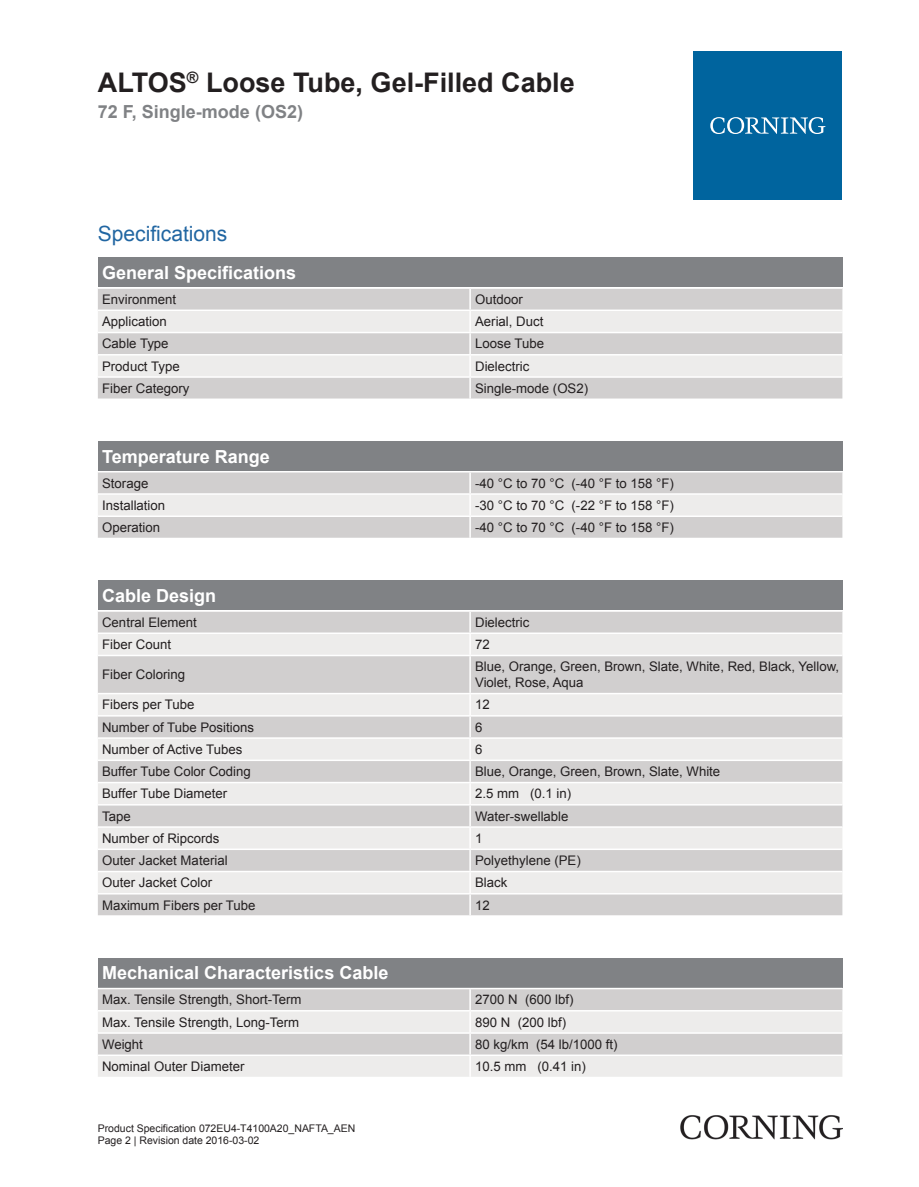
<style>
.page{position:relative;width:919px;height:1187px;background:#fff}
.page>*{position:absolute;margin:0;border:0;box-sizing:border-box;transform-origin:0 0}
.t1{font:700 27px "Arial";color:#231f20}
.t2{font:21px "Arial";color:#2166a2}
.t3{font:700 18px "Arial";color:#fff}
.t4{font:700 18px "Arial";color:#808285}
.t5{font:13.2px/15.9px "Arial";color:#231f20}
.t6{font:10.5px/12.6px "Arial";color:#231f20}
</style>
<div class="page">
<div style="left:98px;top:257px;width:744px;height:30px;background:#808285"></div>
<div style="left:98px;top:289px;width:744px;height:109px;background:#d1cfcf"></div>
<svg style="left:98px;top:311px;width:744px;height:65px;fill:#edeceb"></svg>
<hr style="left:469px;top:289px;width:2px;height:20px;background:#fff">
<hr style="left:469px;top:311px;width:2px;height:21px;background:#fff">
<hr style="left:469px;top:333px;width:2px;height:21px;background:#fff">
<hr style="left:469px;top:355px;width:2px;height:21px;background:#fff">
<hr style="left:469px;top:378px;width:2px;height:20px;background:#fff">
<hr style="left:98px;top:309px;width:372px;height:2px;background:#fff">
<hr style="left:470px;top:309px;width:372px;height:2px;background:#fff">
<hr style="left:98px;top:332px;width:372px;height:1px;background:#fff">
<hr style="left:470px;top:332px;width:372px;height:1px;background:#fff">
<hr style="left:98px;top:354px;width:372px;height:1px;background:#fff">
<hr style="left:470px;top:354px;width:372px;height:1px;background:#fff">
<hr style="left:98px;top:376px;width:372px;height:2px;background:#fff">
<hr style="left:470px;top:376px;width:372px;height:2px;background:#fff">
<div style="left:98px;top:441px;width:744px;height:30px;background:#808285"></div>
<div style="left:98px;top:472px;width:744px;height:65px;background:#d1cfcf"></div>
<div style="left:98px;top:494px;width:744px;height:21px;background:#edeceb"></div>
<hr style="left:469px;top:472px;width:2px;height:21px;background:#fff">
<hr style="left:469px;top:494px;width:2px;height:21px;background:#fff">
<hr style="left:469px;top:517px;width:2px;height:20px;background:#fff">
<hr style="left:98px;top:493px;width:372px;height:1px;background:#fff">
<hr style="left:470px;top:493px;width:372px;height:1px;background:#fff">
<hr style="left:98px;top:515px;width:372px;height:2px;background:#fff">
<hr style="left:470px;top:515px;width:372px;height:2px;background:#fff">
<div style="left:98px;top:580px;width:744px;height:30px;background:#808285"></div>
<div style="left:98px;top:611px;width:744px;height:304px;background:#d1cfcf"></div>
<svg style="left:98px;top:634px;width:744px;height:259px;fill:#edeceb"></svg>
<hr style="left:469px;top:611px;width:2px;height:21px;background:#fff">
<hr style="left:469px;top:634px;width:2px;height:20px;background:#fff">
<hr style="left:469px;top:656px;width:2px;height:36px;background:#fff">
<hr style="left:469px;top:694px;width:2px;height:21px;background:#fff">
<hr style="left:469px;top:716px;width:2px;height:21px;background:#fff">
<hr style="left:469px;top:738px;width:2px;height:21px;background:#fff">
<hr style="left:469px;top:761px;width:2px;height:20px;background:#fff">
<hr style="left:469px;top:783px;width:2px;height:21px;background:#fff">
<hr style="left:469px;top:805px;width:2px;height:21px;background:#fff">
<hr style="left:469px;top:827px;width:2px;height:21px;background:#fff">
<hr style="left:469px;top:850px;width:2px;height:20px;background:#fff">
<hr style="left:469px;top:872px;width:2px;height:21px;background:#fff">
<hr style="left:469px;top:894px;width:2px;height:21px;background:#fff">
<hr style="left:98px;top:632px;width:372px;height:2px;background:#fff">
<hr style="left:470px;top:632px;width:372px;height:2px;background:#fff">
<hr style="left:98px;top:654px;width:372px;height:2px;background:#fff">
<hr style="left:470px;top:654px;width:372px;height:2px;background:#fff">
<hr style="left:98px;top:692px;width:372px;height:2px;background:#fff">
<hr style="left:470px;top:692px;width:372px;height:2px;background:#fff">
<hr style="left:98px;top:715px;width:372px;height:1px;background:#fff">
<hr style="left:470px;top:715px;width:372px;height:1px;background:#fff">
<hr style="left:98px;top:737px;width:372px;height:1px;background:#fff">
<hr style="left:470px;top:737px;width:372px;height:1px;background:#fff">
<hr style="left:98px;top:759px;width:372px;height:2px;background:#fff">
<hr style="left:470px;top:759px;width:372px;height:2px;background:#fff">
<hr style="left:98px;top:781px;width:372px;height:2px;background:#fff">
<hr style="left:470px;top:781px;width:372px;height:2px;background:#fff">
<hr style="left:98px;top:804px;width:372px;height:1px;background:#fff">
<hr style="left:470px;top:804px;width:372px;height:1px;background:#fff">
<hr style="left:98px;top:826px;width:372px;height:1px;background:#fff">
<hr style="left:470px;top:826px;width:372px;height:1px;background:#fff">
<hr style="left:98px;top:848px;width:372px;height:2px;background:#fff">
<hr style="left:470px;top:848px;width:372px;height:2px;background:#fff">
<hr style="left:98px;top:870px;width:372px;height:2px;background:#fff">
<hr style="left:470px;top:870px;width:372px;height:2px;background:#fff">
<hr style="left:98px;top:893px;width:372px;height:1px;background:#fff">
<hr style="left:470px;top:893px;width:372px;height:1px;background:#fff">
<div style="left:98px;top:957px;width:744px;height:30px;background:#808285"></div>
<div style="left:98px;top:989px;width:744px;height:20px;background:#d1cfcf"></div>
<svg style="left:98px;top:1012px;width:744px;height:64px;fill:#edeceb"></svg>
<hr style="left:469px;top:989px;width:2px;height:20px;background:#fff">
<hr style="left:469px;top:1011px;width:2px;height:21px;background:#fff">
<hr style="left:469px;top:1033px;width:2px;height:21px;background:#fff">
<hr style="left:469px;top:1055px;width:2px;height:21px;background:#fff">
<hr style="left:98px;top:1032px;width:372px;height:1px;background:#fff">
<hr style="left:470px;top:1032px;width:372px;height:1px;background:#fff">
<hr style="left:98px;top:1054px;width:372px;height:1px;background:#fff">
<hr style="left:470px;top:1054px;width:372px;height:1px;background:#fff">
<div style="left:693px;top:51px;width:149px;height:149px;background:#00649e"></div>
<svg style="left:710px;top:117px;width:115px;height:17px"></svg>
<img style="left:680px;top:1115px;width:162px;height:24px">
<h1 class="t1" style="left:98px;top:64px;width:478px">ALTOS<sup>®</sup> Loose Tube, Gel-Filled Cable</h1>
<h3 class="t4" style="left:98px;top:100px;width:207px">72 F, Single-mode (OS2)</h3>
<h2 class="t2" style="left:98px;top:219px;width:131px">Specifications</h2>
<h3 class="t3" style="left:102px;top:260px;width:196px">General Specifications</h3>
<p class="t5" style="left:102px;top:291px;width:76px">Environment</p>
<p class="t5" style="left:475px;top:291px;width:49px">Outdoor</p>
<p class="t5" style="left:102px;top:314px;width:66px">Application</p>
<p class="t5" style="left:475px;top:314px;width:70px">Aerial, Duct</p>
<p class="t5" style="left:102px;top:336px;width:68px">Cable Type</p>
<p class="t5" style="left:475px;top:336px;width:70px">Loose Tube</p>
<p class="t5" style="left:102px;top:358px;width:79px">Product Type</p>
<p class="t5" style="left:475px;top:358px;width:56px">Dielectric</p>
<p class="t5" style="left:102px;top:380px;width:89px">Fiber Category</p>
<p class="t5" style="left:475px;top:380px;width:114px">Single-mode (OS2)</p>
<h3 class="t3" style="left:102px;top:444px;width:169px">Temperature Range</h3>
<p class="t5" style="left:102px;top:475px;width:48px">Storage</p>
<p class="t5" style="left:475px;top:475px;width:200px">-40 °C to 70 °C (-40 °F to 158 °F)</p>
<p class="t5" style="left:102px;top:497px;width:65px">Installation</p>
<p class="t5" style="left:475px;top:497px;width:200px">-30 °C to 70 °C (-22 °F to 158 °F)</p>
<p class="t5" style="left:102px;top:519px;width:59px">Operation</p>
<p class="t5" style="left:475px;top:519px;width:200px">-40 °C to 70 °C (-40 °F to 158 °F)</p>
<h3 class="t3" style="left:102px;top:583px;width:116px">Cable Design</h3>
<p class="t5" style="left:102px;top:614px;width:96px">Central Element</p>
<p class="t5" style="left:475px;top:614px;width:56px">Dielectric</p>
<p class="t5" style="left:102px;top:636px;width:70px">Fiber Count</p>
<p class="t5" style="left:475px;top:636px;width:16px">72</p>
<p class="t5" style="left:102px;top:666px;width:84px">Fiber Coloring</p>
<p class="t5" style="left:475px;top:659px;width:365px">Blue, Orange, Green, Brown, Slate, White, Red, Black, Yellow,<br>Violet, Rose, Aqua</p>
<p class="t5" style="left:102px;top:697px;width:94px">Fibers per Tube</p>
<p class="t5" style="left:475px;top:697px;width:16px">12</p>
<p class="t5" style="left:102px;top:719px;width:153px">Number of Tube Positions</p>
<p class="t5" style="left:475px;top:719px;width:9px">6</p>
<p class="t5" style="left:102px;top:741px;width:142px">Number of Active Tubes</p>
<p class="t5" style="left:475px;top:741px;width:9px">6</p>
<p class="t5" style="left:102px;top:763px;width:150px">Buffer Tube Color Coding</p>
<p class="t5" style="left:475px;top:763px;width:247px">Blue, Orange, Green, Brown, Slate, White</p>
<p class="t5" style="left:102px;top:785px;width:127px">Buffer Tube Diameter</p>
<p class="t5" style="left:475px;top:785px;width:98px">2.5 mm (0.1 in)</p>
<p class="t5" style="left:102px;top:808px;width:30px">Tape</p>
<p class="t5" style="left:475px;top:808px;width:95px">Water-swellable</p>
<p class="t5" style="left:102px;top:830px;width:119px">Number of Ripcords</p>
<p class="t5" style="left:475px;top:830px;width:9px">1</p>
<p class="t5" style="left:102px;top:852px;width:127px">Outer Jacket Material</p>
<p class="t5" style="left:475px;top:852px;width:107px">Polyethylene (PE)</p>
<p class="t5" style="left:102px;top:874px;width:112px">Outer Jacket Color</p>
<p class="t5" style="left:475px;top:874px;width:34px">Black</p>
<p class="t5" style="left:102px;top:897px;width:155px">Maximum Fibers per Tube</p>
<p class="t5" style="left:475px;top:897px;width:16px">12</p>
<h3 class="t3" style="left:102px;top:961px;width:288px">Mechanical Characteristics Cable</h3>
<p class="t5" style="left:102px;top:991px;width:201px">Max. Tensile Strength, Short-Term</p>
<p class="t5" style="left:475px;top:991px;width:100px">2700 N (600 lbf)</p>
<p class="t5" style="left:102px;top:1014px;width:199px">Max. Tensile Strength, Long-Term</p>
<p class="t5" style="left:475px;top:1014px;width:92px">890 N (200 lbf)</p>
<p class="t5" style="left:102px;top:1036px;width:42px">Weight</p>
<p class="t5" style="left:475px;top:1036px;width:144px">80 kg/km (54 lb/1000 ft)</p>
<p class="t5" style="left:102px;top:1058px;width:144px">Nominal Outer Diameter</p>
<p class="t5" style="left:475px;top:1058px;width:112px">10.5 mm (0.41 in)</p>
<p class="t6" style="left:98px;top:1121px;width:259px">Product Specification 072EU4-T4100A20_NAFTA_AEN<br>Page 2 | Revision date 2016-03-02</p>
</div>
